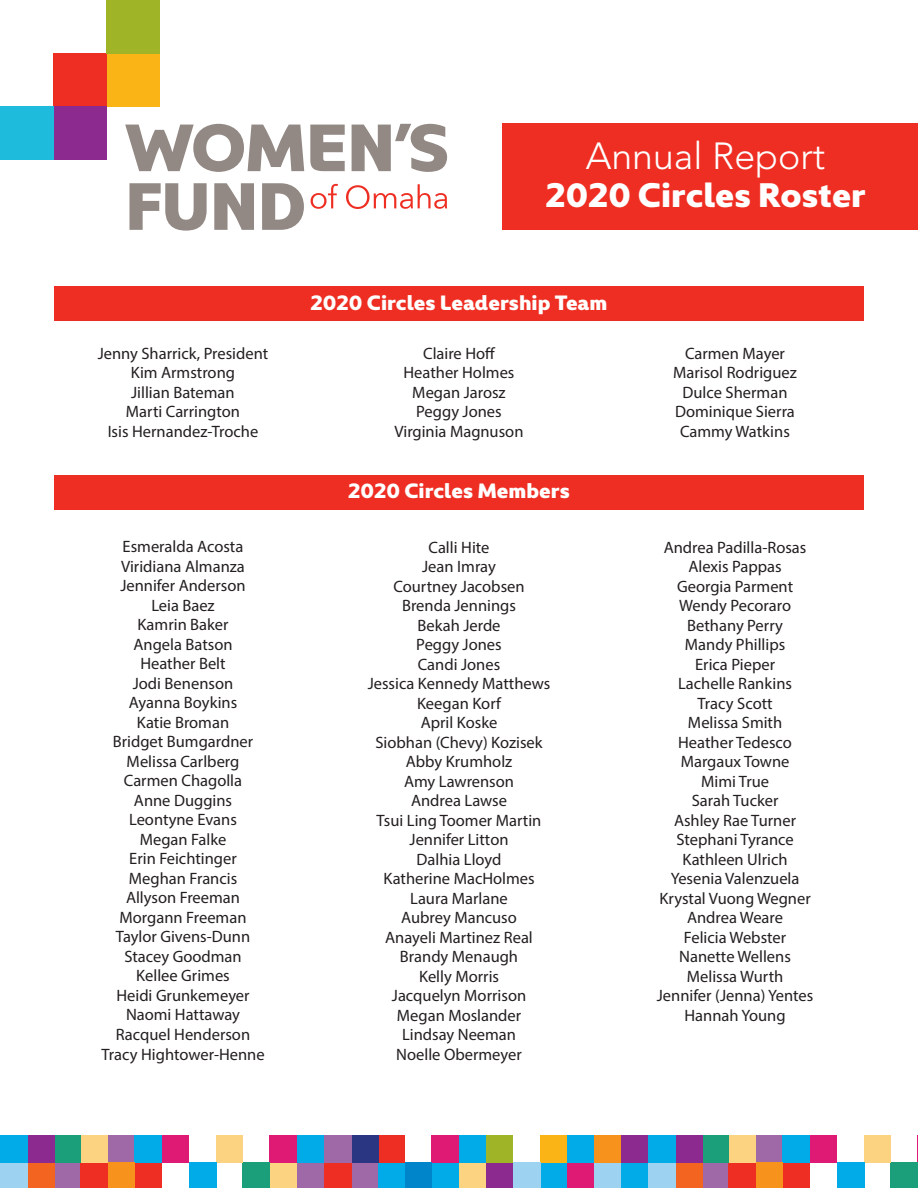
<style>
.page{position:relative;width:918px;height:1188px;background:#fff}
.page>*{position:absolute;margin:0;border:0;box-sizing:border-box;transform-origin:0 0}
.t1{font:300 37.5px "Avenir LT Std";color:#fff}
.t2{font:900 34.5px "Kyrial Display Pro";color:#fff}
.t3{font:900 21px "Kyrial Display Pro";color:#fff}
.t4{font:16.5px/19.5px "Myriad Pro";color:#231f20;text-align:center}
</style>
<div class="page">
<div style="left:502px;top:123px;width:416px;height:107px;background:#ee2e22"></div>
<div style="left:108px;top:1135px;width:27px;height:27px;background:#9f68a6"></div>
<div style="left:54px;top:1162px;width:27px;height:26px;background:#9f68a6"></div>
<div style="left:351px;top:1162px;width:27px;height:26px;background:#9f68a6"></div>
<div style="left:621px;top:1162px;width:27px;height:26px;background:#00abe7"></div>
<div style="left:621px;top:1135px;width:27px;height:27px;background:#8c2a90"></div>
<div style="left:594px;top:1162px;width:27px;height:26px;background:#9dd2f1"></div>
<div style="left:594px;top:1135px;width:27px;height:27px;background:#f7931d"></div>
<div style="left:567px;top:1162px;width:27px;height:26px;background:#de1a75"></div>
<div style="left:567px;top:1135px;width:27px;height:27px;background:#00abe7"></div>
<div style="left:540px;top:1162px;width:27px;height:26px;background:#00abe7"></div>
<div style="left:540px;top:1135px;width:27px;height:27px;background:#fbb416"></div>
<div style="left:513px;top:1162px;width:27px;height:26px;background:#9dd2f1"></div>
<div style="left:486px;top:1162px;width:27px;height:26px;background:#8c2a90"></div>
<div style="left:486px;top:1135px;width:27px;height:27px;background:#a0b427"></div>
<div style="left:459px;top:1162px;width:27px;height:26px;background:#fcd380"></div>
<div style="left:459px;top:1135px;width:27px;height:27px;background:#00abe7"></div>
<div style="left:432px;top:1162px;width:27px;height:26px;background:#00abe7"></div>
<div style="left:432px;top:1135px;width:27px;height:27px;background:#de1a75"></div>
<div style="left:405px;top:1162px;width:27px;height:26px;background:#0084ca"></div>
<div style="left:378px;top:1162px;width:27px;height:26px;background:#00abe7"></div>
<div style="left:378px;top:1135px;width:27px;height:27px;background:#ee2e22"></div>
<div style="left:351px;top:1135px;width:27px;height:27px;background:#2b3683"></div>
<div style="left:324px;top:1162px;width:27px;height:26px;background:#ee2e22"></div>
<div style="left:324px;top:1135px;width:27px;height:27px;background:#9f68a6"></div>
<div style="left:297px;top:1162px;width:27px;height:26px;background:#9f68a6"></div>
<div style="left:297px;top:1135px;width:27px;height:27px;background:#00abe7"></div>
<div style="left:270px;top:1162px;width:27px;height:26px;background:#fcd380"></div>
<div style="left:270px;top:1135px;width:27px;height:27px;background:#de1a75"></div>
<div style="left:243px;top:1162px;width:27px;height:26px;background:#1b9f7a"></div>
<div style="left:216px;top:1135px;width:27px;height:27px;background:#fcd380"></div>
<div style="left:189px;top:1162px;width:27px;height:26px;background:#00abe7"></div>
<div style="left:162px;top:1135px;width:27px;height:27px;background:#de1a75"></div>
<div style="left:135px;top:1162px;width:27px;height:26px;background:#ee2e22"></div>
<div style="left:135px;top:1135px;width:27px;height:27px;background:#00abe7"></div>
<div style="left:108px;top:1162px;width:27px;height:26px;background:#f7931d"></div>
<div style="left:81px;top:1162px;width:27px;height:26px;background:#ee2e22"></div>
<div style="left:81px;top:1135px;width:27px;height:27px;background:#fcd380"></div>
<div style="left:54px;top:1135px;width:27px;height:27px;background:#1b9f7a"></div>
<div style="left:27px;top:1162px;width:27px;height:26px;background:#f36421"></div>
<div style="left:27px;top:1135px;width:27px;height:27px;background:#8c2a90"></div>
<div style="left:0;top:1162px;width:27px;height:26px;background:#9dd2f1"></div>
<div style="left:0;top:1135px;width:27px;height:27px;background:#00abe7"></div>
<div style="left:756px;top:1135px;width:27px;height:27px;background:#9f68a6"></div>
<div style="left:702px;top:1162px;width:27px;height:26px;background:#9f68a6"></div>
<div style="left:891px;top:1162px;width:27px;height:26px;background:#1b9f7a"></div>
<div style="left:864px;top:1135px;width:27px;height:27px;background:#fcd380"></div>
<div style="left:837px;top:1162px;width:27px;height:26px;background:#00abe7"></div>
<div style="left:810px;top:1135px;width:27px;height:27px;background:#de1a75"></div>
<div style="left:783px;top:1162px;width:27px;height:26px;background:#ee2e22"></div>
<div style="left:783px;top:1135px;width:27px;height:27px;background:#00abe7"></div>
<div style="left:756px;top:1162px;width:27px;height:26px;background:#f7931d"></div>
<div style="left:729px;top:1162px;width:27px;height:26px;background:#ee2e22"></div>
<div style="left:729px;top:1135px;width:27px;height:27px;background:#fcd380"></div>
<div style="left:702px;top:1135px;width:27px;height:27px;background:#1b9f7a"></div>
<div style="left:675px;top:1162px;width:27px;height:26px;background:#f36421"></div>
<div style="left:675px;top:1135px;width:27px;height:27px;background:#8c2a90"></div>
<div style="left:648px;top:1162px;width:27px;height:26px;background:#9dd2f1"></div>
<div style="left:648px;top:1135px;width:27px;height:27px;background:#00abe7"></div>
<div style="left:106px;top:53px;width:54px;height:53px;background:#fbb416"></div>
<div style="left:53px;top:53px;width:53px;height:53px;background:#ee2e22"></div>
<div style="left:53px;top:106px;width:53px;height:54px;background:#8c2a90"></div>
<div style="left:0;top:106px;width:53px;height:54px;background:#1ebbdd"></div>
<div style="left:106px;top:0;width:54px;height:53px;background:#a0b427"></div>
<svg style="left:311px;top:184px;width:27px;height:25px"></svg>
<svg style="left:346px;top:184px;width:101px;height:25px"></svg>
<svg style="left:125px;top:124px;width:179px;height:48px"></svg>
<svg style="left:310px;top:125px;width:35px;height:46px"></svg>
<svg style="left:352px;top:124px;width:95px;height:48px"></svg>
<svg style="left:130px;top:183px;width:77px;height:48px"></svg>
<svg style="left:214px;top:183px;width:40px;height:47px"></svg>
<svg style="left:262px;top:183px;width:42px;height:47px"></svg>
<div style="left:54px;top:475px;width:810px;height:34px;background:#ee2e22"></div>
<div style="left:54px;top:286px;width:810px;height:35px;background:#ee2e22"></div>
<h1 class="t1" style="left:586px;top:135px;width:241px">Annual Report</h1>
<h2 class="t2" style="left:545px;top:168px;width:322px">2020 Circles Roster</h2>
<p class="t3" style="left:311px;top:286px;width:298px">2020 Circles Leadership Team</p>
<p class="t4" style="left:98px;top:343px;width:172px">Jenny Sharrick, President<br>Kim Armstrong<br>Jillian Bateman<br>Marti Carrington<br>Isis Hernandez-Troche</p>
<p class="t4" style="left:395px;top:343px;width:130px">Claire Hoff<br>Heather Holmes<br>Megan Jarosz<br>Peggy Jones<br>Virginia Magnuson</p>
<p class="t4" style="left:673px;top:343px;width:125px">Carmen Mayer<br>Marisol Rodriguez<br>Dulce Sherman<br>Dominique Sierra<br>Cammy Watkins</p>
<p class="t3" style="left:348px;top:475px;width:223px">2020 Circles Members</p>
<p class="t4" style="left:101px;top:537px;width:165px">Esmeralda Acosta<br>Viridiana Almanza<br>Jennifer Anderson<br>Leia Baez<br>Kamrin Baker<br>Angela Batson<br>Heather Belt<br>Jodi Benenson<br>Ayanna Boykins<br>Katie Broman<br>Bridget Bumgardner<br>Melissa Carlberg<br>Carmen Chagolla<br>Anne Duggins<br>Leontyne Evans<br>Megan Falke<br>Erin Feichtinger<br>Meghan Francis<br>Allyson Freeman<br>Morgann Freeman<br>Taylor Givens-Dunn<br>Stacey Goodman<br>Kellee Grimes<br>Heidi Grunkemeyer<br>Naomi Hattaway<br>Racquel Henderson<br>Tracy Hightower-Henne</p>
<p class="t4" style="left:368px;top:537px;width:184px">Calli Hite<br>Jean Imray<br>Courtney Jacobsen<br>Brenda Jennings<br>Bekah Jerde<br>Peggy Jones<br>Candi Jones<br>Jessica Kennedy Matthews<br>Keegan Korf<br>April Koske<br>Siobhan (Chevy) Kozisek<br>Abby Krumholz<br>Amy Lawrenson<br>Andrea Lawse<br>Tsui Ling Toomer Martin<br>Jennifer Litton<br>Dalhia Lloyd<br>Katherine MacHolmes<br>Laura Marlane<br>Aubrey Mancuso<br>Anayeli Martinez Real<br>Brandy Menaugh<br>Kelly Morris<br>Jacquelyn Morrison<br>Megan Moslander<br>Lindsay Neeman<br>Noelle Obermeyer</p>
<p class="t4" style="left:657px;top:537px;width:158px">Andrea Padilla-Rosas<br>Alexis Pappas<br>Georgia Parment<br>Wendy Pecoraro<br>Bethany Perry<br>Mandy Phillips<br>Erica Pieper<br>Lachelle Rankins<br>Tracy Scott<br>Melissa Smith<br>Heather Tedesco<br>Margaux Towne<br>Mimi True<br>Sarah Tucker<br>Ashley Rae Turner<br>Stephani Tyrance<br>Kathleen Ulrich<br>Yesenia Valenzuela<br>Krystal Vuong Wegner<br>Andrea Weare<br>Felicia Webster<br>Nanette Wellens<br>Melissa Wurth<br>Jennifer (Jenna) Yentes<br>Hannah Young</p>
</div>
